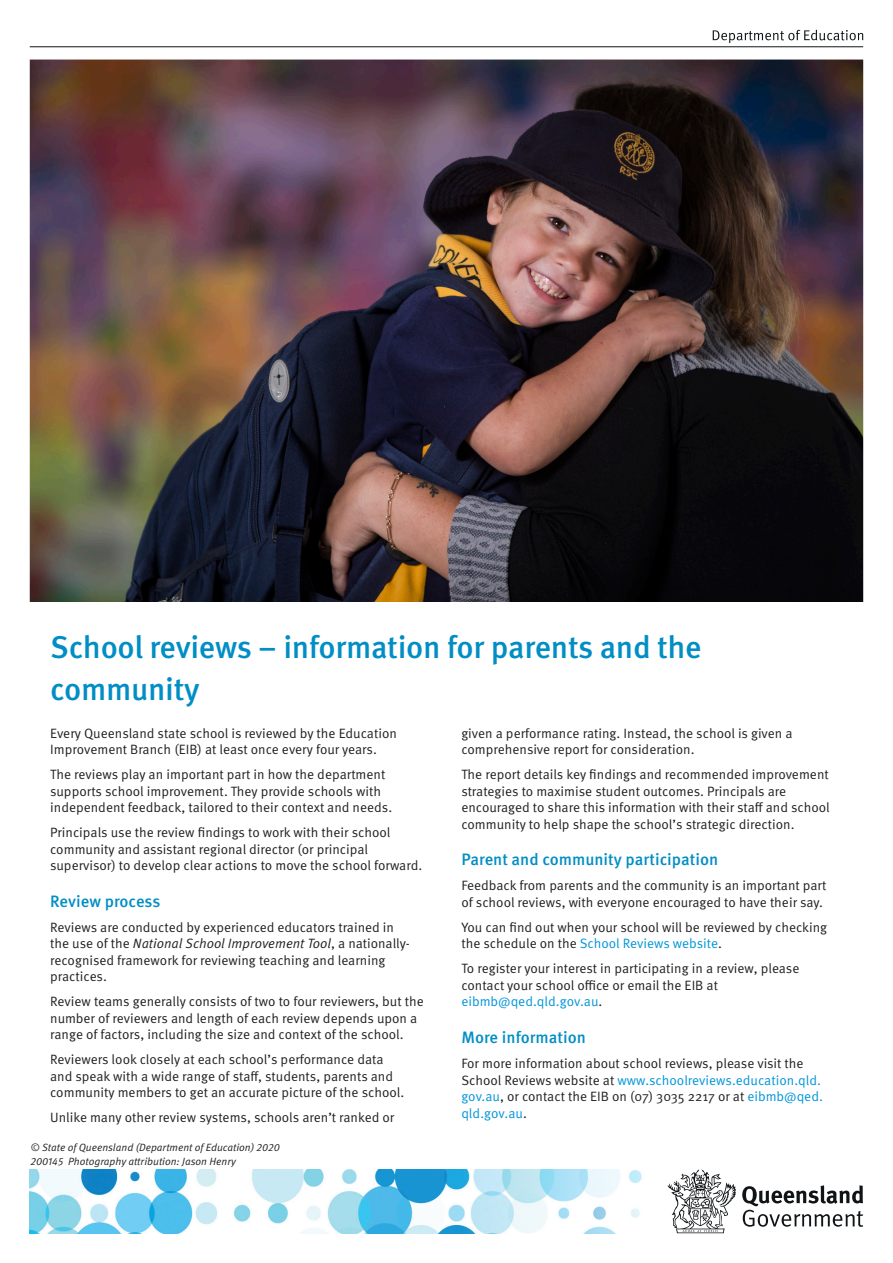
<style>
.page{position:relative;width:893px;height:1263px;background:#fff}
.page>*{position:absolute;margin:0;border:0;box-sizing:border-box;transform-origin:0 0}
.head_1{font:500 31.5px/42px "Meta OT";letter-spacing:-.01em;color:#008ec5}
.head_4{font:500 16.5px "Meta OT";color:#008ec5}
.body_2mm{font:13.5px/16.5px "Meta OT";color:#231f20}
.Caption__Meta8{font:italic 10.5px/13.5px "Meta OT";color:#231f20}
.s1{font-style:italic}
.s2{color:#0095d9}
</style>
<div class="page">
<img style="left:29px;top:29px;width:835px;height:1205px">
<svg style="left:742px;top:1185px;width:121px;height:42px"></svg>
<svg style="left:668px;top:1169px;width:68px;height:64px"></svg>
<svg style="left:713px;top:30px;width:150px;height:13px"></svg>
<hr style="left:30px;top:46px;width:833px;height:1px;background:#111416">
<img style="left:29px;top:1169px;width:627px;height:64px">
<p class="head_1" style="left:50px;top:626px;width:653px">School reviews – information for parents and the community</p>
<p class="body_2mm" style="left:50px;top:725px;width:348px">Every Queensland state school is reviewed by the Education<br>Improvement Branch (EIB) at least once every four years.</p>
<p class="body_2mm" style="left:50px;top:766px;width:343px">The reviews play an important part in how the department supports school improvement. They provide schools with independent feedback, tailored to their context and needs.</p>
<p class="body_2mm" style="left:50px;top:824px;width:374px">Principals use the review findings to work with their school community and assistant regional director (or principal supervisor) to develop clear actions to move the school forward.</p>
<p class="head_4" style="left:50px;top:891px;width:112px">Review process</p>
<p class="body_2mm" style="left:50px;top:919px;width:361px">Reviews are conducted by experienced educators trained in the use of the <span class="s1">National School Improvement Tool</span>, a nationally&shy;recognised framework for reviewing teaching and learning practices.</p>
<p class="body_2mm" style="left:50px;top:994px;width:375px">Review teams generally consists of two to four reviewers, but the number of reviewers and length of each review depends upon a range of factors, including the size and context of the school.</p>
<p class="body_2mm" style="left:50px;top:1052px;width:356px">Reviewers look closely at each school’s performance data and speak with a wide range of staff, students, parents and community members to get an accurate picture of the school.</p>
<p class="body_2mm" style="left:50px;top:1110px;width:345px">Unlike many other review systems, schools aren’t ranked or</p>
<p class="body_2mm" style="left:461px;top:725px;width:333px">given a performance rating. Instead, the school is given a comprehensive report for consideration.</p>
<p class="body_2mm" style="left:461px;top:766px;width:370px">The report details key findings and recommended improvement strategies to maximise student outcomes. Principals are encouraged to share this information with their staff and school community to help shape the school’s strategic direction.</p>
<p class="head_4" style="left:461px;top:849px;width:258px">Parent and community participation</p>
<p class="body_2mm" style="left:461px;top:878px;width:367px">Feedback from parents and the community is an important part of school reviews, with everyone encouraged to have their say.</p>
<p class="body_2mm" style="left:461px;top:919px;width:367px">You can find out when your school will be reviewed by checking the schedule on the <span class="s2">School Reviews website</span>.</p>
<p class="body_2mm" style="left:461px;top:961px;width:340px">To register your interest in participating in a review, please contact your school office or email the EIB at <span class="s2">eibmb@qed.qld.gov.au</span>.</p>
<p class="head_4" style="left:461px;top:1027px;width:126px">More information</p>
<p class="body_2mm" style="left:461px;top:1055px;width:363px">For more information about school reviews, please visit the School Reviews website at <span class="s2">www.schoolreviews.education.qld. gov.au</span>, or contact the EIB on (07) 3035 2217 or at <span class="s2">eibmb@qed. qld.gov.au</span>.</p>
<p class="Caption__Meta8" style="left:30px;top:1141px;width:251px">© State of Queensland (Department of Education) 2020<br>200145 Photography attribution: Jason Henry</p>
</div>
